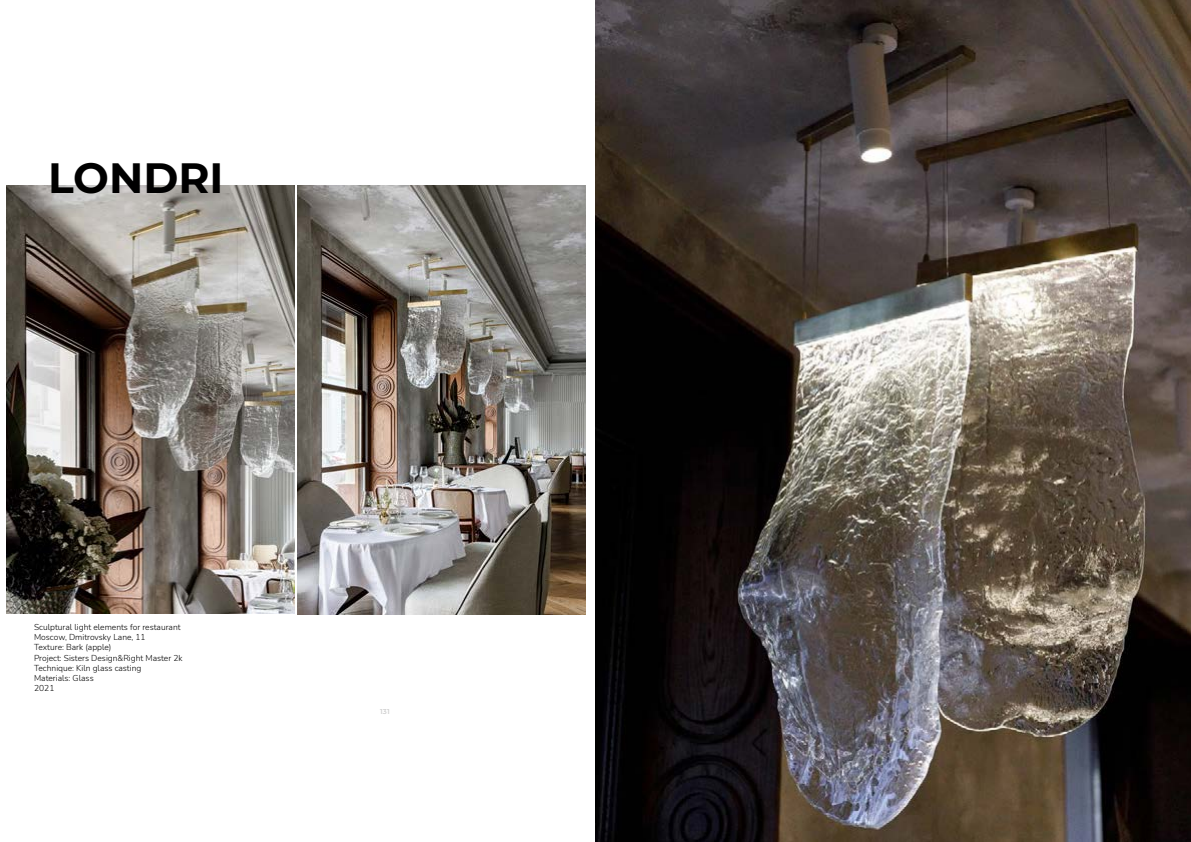
<style>
.page{position:relative;width:1191px;height:842px;background:#fff}
.page>*{position:absolute;margin:0;border:0;box-sizing:border-box;transform-origin:0 0}
.t1{font:700 42.4px "Montserrat";color:#000}
.t2{font:300 8.5px/10.2px "Nunito";color:#000}
.t3{font:600 7px "Montserrat";color:#d0d0d0}
</style>
<div class="page">
<img style="left:595px;top:0;width:596px;height:842px">
<img style="left:297px;top:185px;width:288px;height:429px">
<img style="left:6px;top:185px;width:288px;height:429px">
<h1 class="t1" style="left:48px;top:150px;width:177px">LONDRI</h1>
<p class="t2" style="left:34px;top:622px;width:150px">Sculptural light elements for restaurant<br>Moscow, Dmitrovsky Lane, 11<br>Texture: Bark (apple)<br>Project: Sisters Design&amp;Right Master 2k<br>Technique: Kiln glass casting<br>Materials: Glass<br>2021</p>
<p class="t3" style="left:380px;top:707px;width:11px">131</p>
</div>
